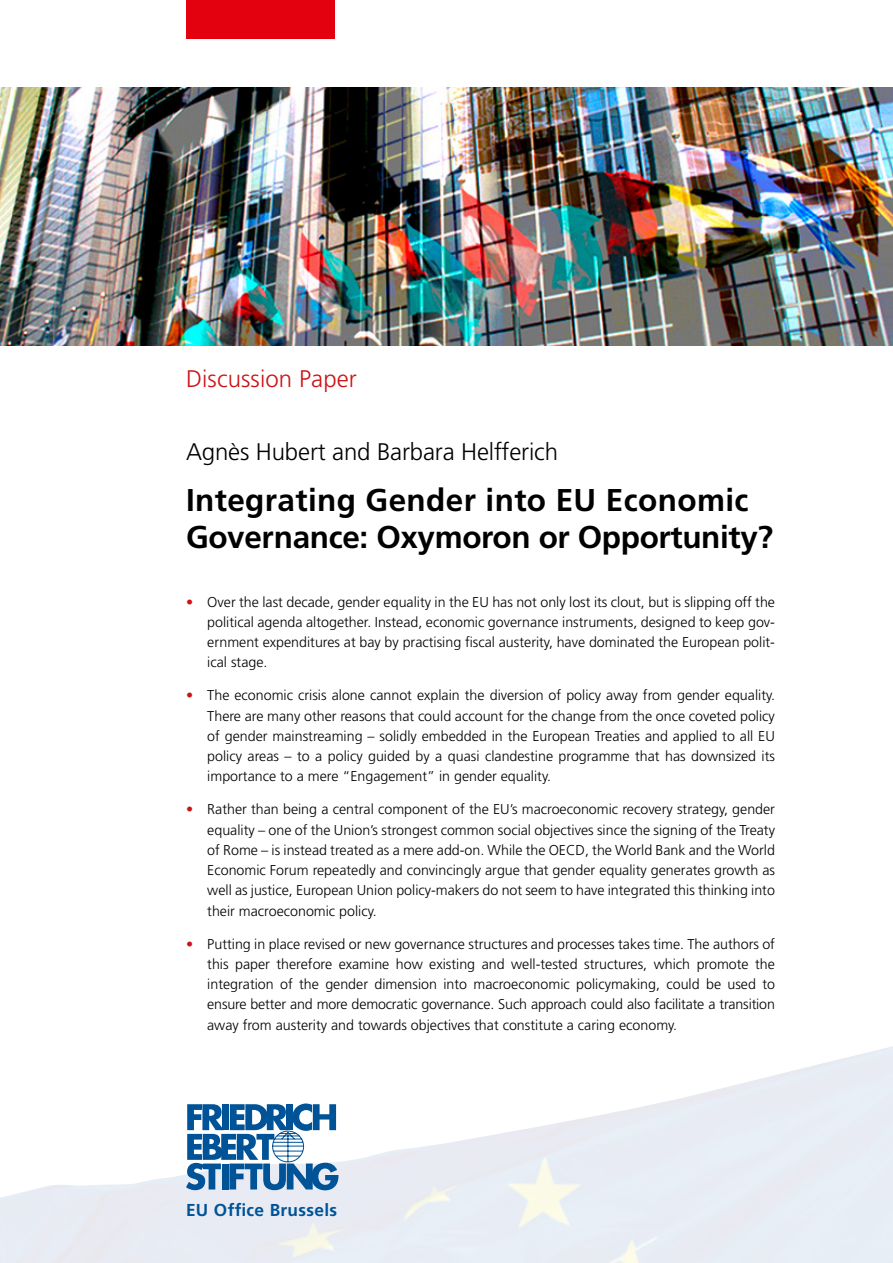
<style>
.page{position:relative;width:893px;height:1263px;background:#fff}
.page>*{position:absolute;margin:0;border:0;box-sizing:border-box;transform-origin:0 0}
.t1{font:700 31.5px/37.5px "Frutiger";letter-spacing:.005em;color:#000}
.t2{font:300 24px "Frutiger";letter-spacing:-.005em;color:#000}
.t3{font:300 24px "Frutiger";letter-spacing:.005em;color:#cd1316}
.t4{font:700 17.25px "Frutiger CE";letter-spacing:.02em;color:#005397}
.t5{font:300 14.25px/20.2px "Frutiger";color:#000;text-align:justify}
.s1{color:#cd1316}
</style>
<div class="page">
<img style="left:0;top:87px;width:893px;height:258px">
<div style="left:186px;top:0;width:149px;height:38px;background:#e3000f"></div>
<svg style="left:186px;top:1103px;width:152px;height:87px"></svg>
<h2 class="t3" style="left:186px;top:365px;width:172px">Discussion Paper</h2>
<h2 class="t2" style="left:186px;top:439px;width:374px">Agnès Hubert and Barbara Helfferich</h2>
<h1 class="t1" style="left:186px;top:481px;width:589px">Integrating Gender into EU Economic<br>Governance: Oxymoron or Opportunity?</h1>
<p class="t5" style="left:207px;top:591px;width:569px;text-indent:-21px"><span class="s1">•</span> Over the last decade, gender equality in the EU has not only lost its clout, but is slipping off the political agenda altogether. Instead, economic governance instruments, designed to keep gov&shy;ernment expenditures at bay by practising fiscal austerity, have dominated the European polit&shy;ical stage.</p>
<p class="t5" style="left:207px;top:685px;width:569px;text-indent:-21px"><span class="s1">•</span> The economic crisis alone cannot explain the diversion of policy away from gender equality.<br>There are many other reasons that could account for the change from the once coveted policy of gender mainstreaming – solidly embedded in the European Treaties and applied to all EU policy areas – to a policy guided by a quasi clandestine programme that has downsized its importance to a mere “Engagement” in gender equality.</p>
<p class="t5" style="left:207px;top:799px;width:569px;text-indent:-21px"><span class="s1">•</span> Rather than being a central component of the EU’s macroeconomic recovery strategy, gender equality – one of the Union’s strongest common social objectives since the signing of the Treaty of Rome – is instead treated as a mere add-on. While the OECD, the World Bank and the World Economic Forum repeatedly and convincingly argue that gender equality generates growth as well as justice, European Union policy-makers do not seem to have integrated this thinking into their macroeconomic policy.</p>
<p class="t5" style="left:207px;top:933px;width:569px;text-indent:-21px"><span class="s1">•</span> Putting in place revised or new governance structures and processes takes time. The authors of this paper therefore examine how existing and well-tested structures, which promote the integration of the gender dimension into macroeconomic policymaking, could be used to ensure better and more democratic governance. Such approach could also facilitate a transition away from austerity and towards objectives that constitute a caring economy.</p>
<p class="t4" style="left:186px;top:1199px;width:153px">EU Office Brussels</p>
</div>
